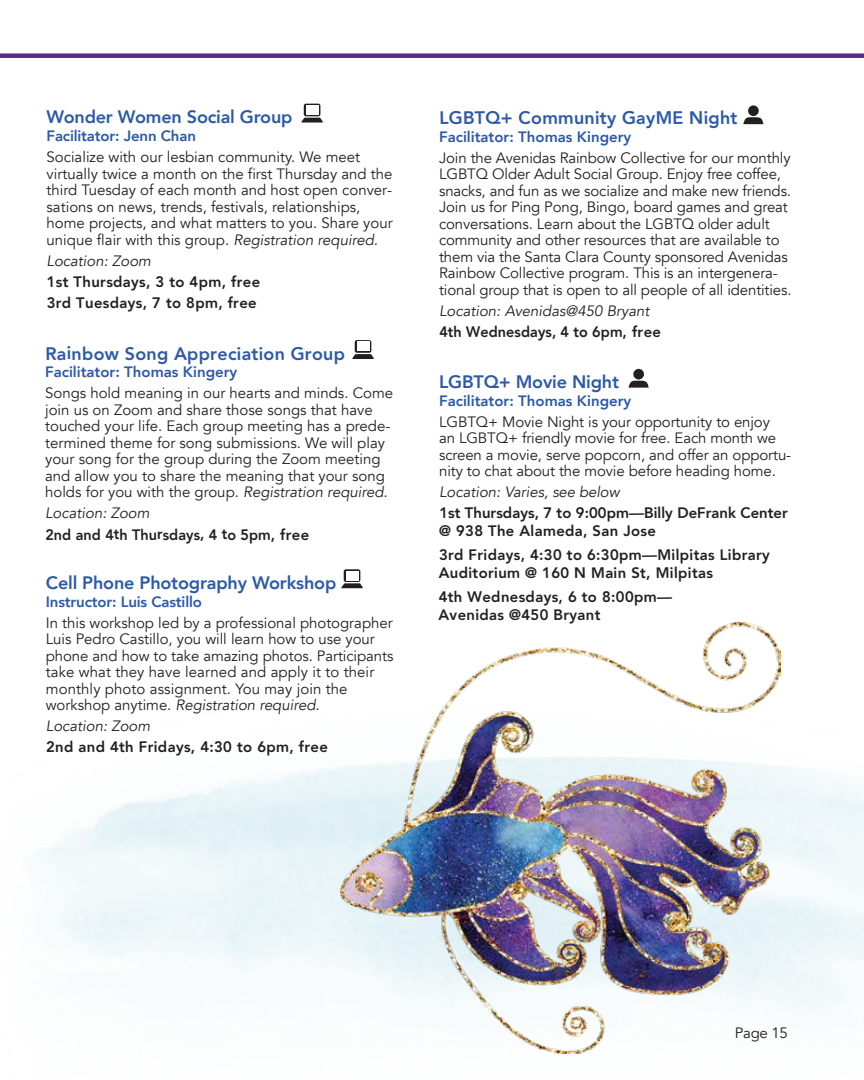
<style>
.page{position:relative;width:864px;height:1080px;background:#fff}
.page>*{position:absolute;margin:0;border:0;box-sizing:border-box;transform-origin:0 0}
.t1{font:800 18px "Avenir";letter-spacing:-.01em;color:#2c59a8}
.t2{font:15px/16.5px "Avenir";color:#231f20}
.t3{font:800 15px/17px "Avenir";color:#231f20}
.t4{font:800 15px "Avenir";color:#2c59a8}
.t5{font:italic 15px "Avenir";color:#231f20}
.s1{font-style:italic}
</style>
<div class="page">
<svg style="left:304px;top:104px;width:16px;height:12px"></svg>
<svg style="left:301px;top:118px;width:22px;height:5px"></svg>
<div style="left:306px;top:105px;width:12px;height:10px;background:#fff"></div>
<svg style="left:344px;top:569px;width:16px;height:13px"></svg>
<svg style="left:341px;top:583px;width:22px;height:5px"></svg>
<div style="left:346px;top:571px;width:12px;height:9px;background:#fff"></div>
<svg style="left:355px;top:340px;width:16px;height:13px"></svg>
<svg style="left:352px;top:354px;width:22px;height:5px"></svg>
<div style="left:357px;top:342px;width:12px;height:9px;background:#fff"></div>
<div style="left:748px;top:105px;width:11px;height:11px;background:#231f20;border-radius:50%"></div>
<svg style="left:743px;top:117px;width:20px;height:7px"></svg>
<div style="left:633px;top:369px;width:11px;height:11px;background:#231f20;border-radius:50%"></div>
<svg style="left:629px;top:381px;width:20px;height:7px"></svg>
<img style="left:340px;top:622px;width:441px;height:432px">
<div style="left:0;top:53px;width:864px;height:5px;background:#572d89"></div>
<p class="t1" style="left:47px;top:103px;width:247px">Wonder Women Social Group</p>
<p class="t4" style="left:47px;top:124px;width:151px">Facilitator: Jenn Chan</p>
<p class="t2" style="left:47px;top:149px;width:348px">Socialize with our lesbian community. We meet virtually twice a month on the first Thursday and the third Tuesday of each month and host open conver&shy;sations on news, trends, festivals, relationships, home projects, and what matters to you. Share your unique flair with this group. <span class="s1">Registration required.</span></p>
<p class="t5" style="left:47px;top:252px;width:106px">Location: Zoom</p>
<p class="t3" style="left:46px;top:273px;width:215px;line-height:21px;rotate:-1deg">1st Thursdays, 3 to 4pm, free<br>3rd Tuesdays, 7 to 8pm, free</p>
<p class="t1" style="left:45px;top:342px;width:301px;rotate:-1deg">Rainbow Song Appreciation Group</p>
<p class="t4" style="left:45px;top:361px;width:194px">Facilitator: Thomas Kingery</p>
<p class="t2" style="left:45px;top:385px;width:350px">Songs hold meaning in our hearts and minds. Come join us on Zoom and share those songs that have touched your life. Each group meeting has a prede&shy;termined theme for song submissions. We will play your song for the group during the Zoom meeting and allow you to share the meaning that your song holds for you with the group. <span class="s1">Registration required.</span></p>
<p class="t5" style="left:45px;top:504px;width:106px">Location: Zoom</p>
<p class="t3" style="left:45px;top:528px;width:265px;rotate:-1deg">2nd and 4th Thursdays, 4 to 5pm, free</p>
<p class="t1" style="left:46px;top:568px;width:292px">Cell Phone Photography Workshop</p>
<p class="t4" style="left:46px;top:590px;width:158px">Instructor: Luis Castillo</p>
<p class="t2" style="left:46px;top:614px;width:349px">In this workshop led by a professional photographer Luis Pedro Castillo, you will learn how to use your phone and how to take amazing photos. Participants take what they have learned and apply it to their monthly photo assignment. You may join the workshop anytime. <span class="s1">Registration required.</span></p>
<p class="t5" style="left:46px;top:717px;width:106px">Location: Zoom</p>
<p class="t3" style="left:46px;top:741px;width:283px;rotate:-1deg">2nd and 4th Fridays, 4:30 to 6pm, free</p>
<p class="t1" style="left:439px;top:106px;width:300px;rotate:-1deg">LGBTQ+ Community GayME Night</p>
<p class="t4" style="left:439px;top:125px;width:194px">Facilitator: Thomas Kingery</p>
<p class="t2" style="left:439px;top:150px;width:354px">Join the Avenidas Rainbow Collective for our monthly LGBTQ Older Adult Social Group. Enjoy free coffee, snacks, and fun as we socialize and make new friends.<br>Join us for Ping Pong, Bingo, board games and great conversations. Learn about the LGBTQ older adult community and other resources that are available to them via the Santa Clara County sponsored Avenidas Rainbow Collective program. This is an intergenera&shy;tional group that is open to all people of all identities.</p>
<p class="t5" style="left:439px;top:302px;width:212px">Location: Avenidas@450 Bryant</p>
<p class="t3" style="left:439px;top:325px;width:223px;rotate:-1deg">4th Wednesdays, 4 to 6pm, free</p>
<p class="t1" style="left:439px;top:367px;width:181px">LGBTQ+ Movie Night</p>
<p class="t4" style="left:439px;top:389px;width:194px">Facilitator: Thomas Kingery</p>
<p class="t2" style="left:439px;top:414px;width:354px">LGBTQ+ Movie Night is your opportunity to enjoy<br>an LGBTQ+ friendly movie for free. Each month we screen a movie, serve popcorn, and offer an opportu&shy;nity to chat about the movie before heading home.</p>
<p class="t5" style="left:439px;top:483px;width:182px">Location: Varies, see below</p>
<p class="t3" style="left:439px;top:508px;width:351px;rotate:-1deg">1st Thursdays, 7 to 9:00pm—Billy DeFrank Center @ 938 The Alameda, San Jose</p>
<p class="t3" style="left:438px;top:549px;width:333px;line-height:17.7px;rotate:-1deg">3rd Fridays, 4:30 to 6:30pm—Milpitas Library<br>Auditorium @ 160 N Main St, Milpitas</p>
<p class="t3" style="left:438px;top:590px;width:235px;line-height:17.4px;rotate:-1deg">4th Wednesdays, 6 to 8:00pm—<br>Avenidas @450 Bryant</p>
<p class="t2" style="left:735px;top:1025px;width:54px">Page 15</p>
</div>
